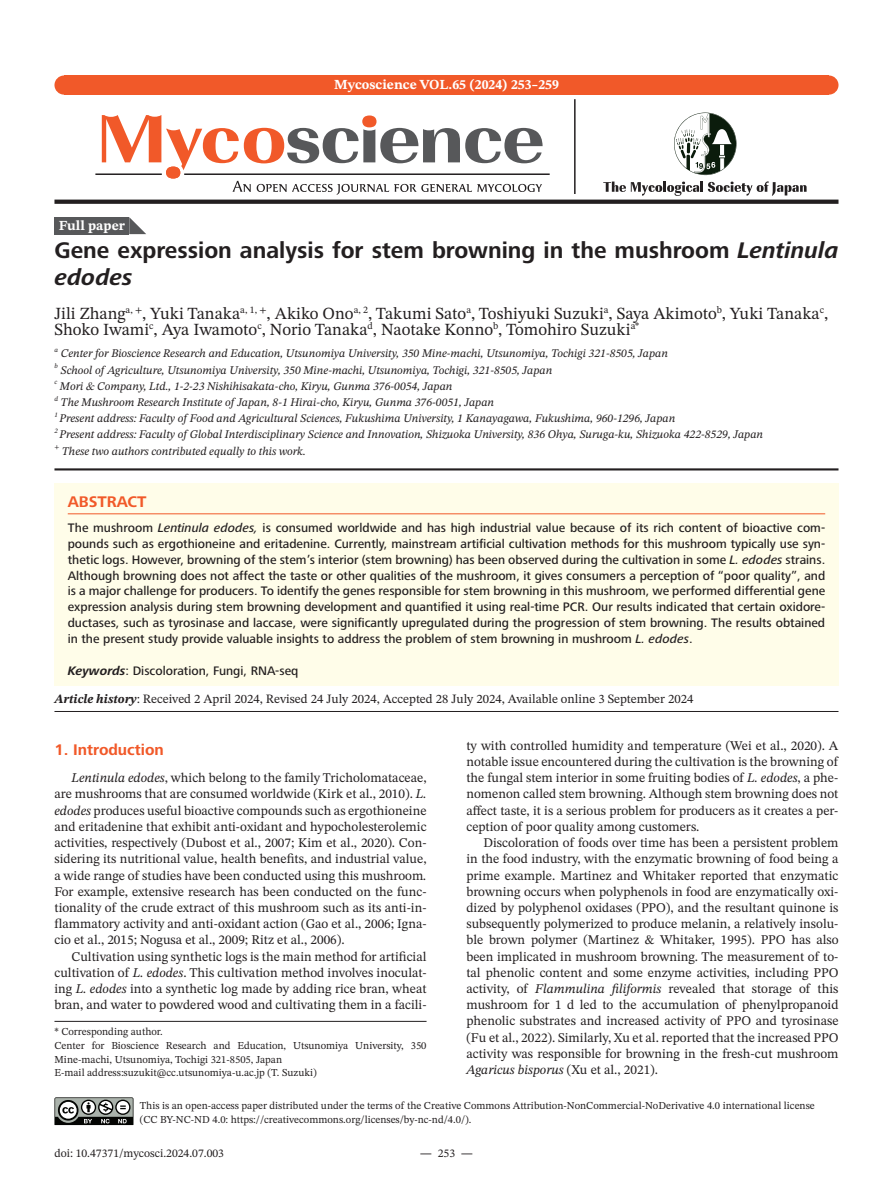
<style>
.page{position:relative;width:893px;height:1191px;background:#fff}
.page>*{position:absolute;margin:0;border:0;box-sizing:border-box;transform-origin:0 0}
.t1{font:700 23.4px/27.6px "Frutiger Next Pro";color:#231f20}
.t2{font:16.95px/16.2px "STIX Two Text";color:#231f20}
.t3{font:700 15.9px "Frutiger Next Pro";color:#f15929}
.t4{font:700 13.8px "STIX Two Text";color:#fff}
.t5{font:13.35px/16.2px "STIX Two Text";color:#231f20;text-align:justify}
.t6{font:500 12.75px/15.9px "Frutiger Next Pro";color:#231f20;text-align:justify}
.t7{font:12.75px "STIX Two Text";color:#231f20}
.t8{font:italic 11.7px "STIX Two Text";color:#231f20}
.t9{font:11.7px "STIX Two Text";color:#231f20}
.t10{font:10.65px/13.8px "STIX Two Text";color:#231f20}
.t11{font:italic 6.75px "STIX Two Text";color:#231f20}
.s1{font-style:italic}
.s2{font-weight:700;font-style:italic}
.s3{font-family:"Times New Roman"}
</style>
<div class="page">
<svg style="left:603px;top:181px;width:204px;height:15px"></svg>
<svg style="left:102px;top:115px;width:441px;height:80px"></svg>
<hr style="left:184px;top:173px;width:366px;height:2px;background:#231f20">
<hr style="left:95px;top:173px;width:67px;height:2px;background:#231f20">
<svg style="left:674px;top:113px;width:62px;height:62px"></svg>
<hr style="left:574px;top:99px;width:2px;height:95px;background:#231f20">
<svg style="left:54px;top:200px;width:784px;height:4px;background:#2b2828"></svg>
<hr style="left:54px;top:468px;width:784px;height:2px;background:#231f20">
<div style="left:54px;top:217px;width:75px;height:17px;background:#57585a"></div>
<svg style="left:129px;top:217px;width:17px;height:17px"></svg>
<div style="left:54px;top:483px;width:784px;height:203px;background:#fffde9"></div>
<hr style="left:68px;top:513px;width:757px;height:1px;background:#f15929">
<hr style="left:54px;top:711px;width:784px;height:1px;background:#231f20">
<hr style="left:54px;top:1021px;width:373px;height:1px;background:#231f20">
<svg style="left:54px;top:1097px;width:79px;height:28px"></svg>
<div style="left:64px;top:75px;width:765px;height:20px;background:#f15929"></div>
<svg style="left:54px;top:75px;width:10px;height:20px"></svg>
<svg style="left:829px;top:75px;width:9px;height:20px"></svg>
<p class="t4" style="left:59px;top:216px;width:68px">Full paper</p>
<p class="t4" style="left:334px;top:75px;width:226px">Mycoscience VOL.65 (2024) 253-259</p>
<h1 class="t1" style="left:54px;top:236px;width:785px">Gene expression analysis for stem browning in the mushroom <span class="s1">Lentinula edodes</span></h1>
<p class="t2" style="left:54px;top:305px;width:775px">Jili Zhang<sup>a,</sup> <sup>+</sup>, Yuki Tanaka<sup>a,</sup> <sup>1,</sup> <sup>+</sup>, Akiko Ono<sup>a,</sup> <sup>2</sup>, Takumi Sato<sup>a</sup>, Toshiyuki Suzuki<sup>a</sup>, Saya Akimoto<sup>b</sup>, Yuki Tanaka<sup>c</sup>,<br>Shoko Iwami<sup>c</sup>, Aya Iwamoto<sup>c</sup>, Norio Tanaka<sup>d</sup>, Naotake Konno<sup>b</sup>, Tomohiro Suzuki<sup>a*</sup></p>
<p class="t11" style="left:54px;top:345px;width:5px">a</p>
<p class="t8" style="left:61px;top:345px;width:609px">Center for Bioscience Research and Education, Utsunomiya University, 350 Mine-machi, Utsunomiya, Tochigi 321-8505, Japan</p>
<p class="t11" style="left:54px;top:361px;width:5px">b</p>
<p class="t8" style="left:60px;top:361px;width:493px">School of Agriculture, Utsunomiya University, 350 Mine-machi, Utsunomiya, Tochigi, 321-8505, Japan</p>
<p class="t11" style="left:54px;top:377px;width:4px">c</p>
<p class="t8" style="left:60px;top:377px;width:394px">Mori &amp; Company, Ltd., 1-2-23 Nishihisakata-cho, Kiryu, Gunma 376-0054, Japan</p>
<p class="t11" style="left:54px;top:393px;width:5px">d</p>
<p class="t8" style="left:61px;top:394px;width:435px">The Mushroom Research Institute of Japan, 8-1 Hirai-cho, Kiryu, Gunma 376-0051, Japan</p>
<p class="t11" style="left:54px;top:410px;width:5px">1</p>
<p class="t8" style="left:59px;top:410px;width:617px">Present address: Faculty of Food and Agricultural Sciences, Fukushima University, 1 Kanayagawa, Fukushima, 960-1296, Japan</p>
<p class="t11" style="left:54px;top:426px;width:5px">2</p>
<p class="t8" style="left:59px;top:426px;width:705px">Present address: Faculty of Global Interdisciplinary Science and Innovation, Shizuoka University, 836 Ohya, Suruga-ku, Shizuoka 422-8529, Japan</p>
<p class="t11" style="left:54px;top:442px;width:6px">+</p>
<p class="t8" style="left:62px;top:442px;width:246px">These two authors contributed equally to this work.</p>
<p class="t3" style="left:68px;top:493px;width:80px">ABSTRACT</p>
<p class="t6" style="left:68px;top:519px;width:759px">The mushroom <span class="s1">Lentinula edodes,</span> is consumed worldwide and has high industrial value because of its rich content of bioactive com&shy;pounds such as ergothioneine and eritadenine. Currently, mainstream artificial cultivation methods for this mushroom typically use syn&shy;thetic logs. However, browning of the stem’s interior (stem browning) has been observed during the cultivation in some <span class="s1">L. edodes</span> strains.<br>Although browning does not affect the taste or other qualities of the mushroom, it gives consumers a perception of “poor quality”, and is a major challenge for producers. To identify the genes responsible for stem browning in this mushroom, we performed differential gene expression analysis during stem browning development and quantified it using real-time PCR. Our results indicated that certain oxidore&shy;ductases, such as tyrosinase and laccase, were significantly upregulated during the progression of stem browning. The results obtained in the present study provide valuable insights to address the problem of stem browning in mushroom <span class="s1">L. edodes</span>.</p>
<p class="t6" style="left:68px;top:663px;width:232px"><span class="s2">Keywords</span>: Discoloration, Fungi, RNA-seq</p>
<p class="t7" style="left:54px;top:689px;width:640px"><span class="s2">Article history</span>: Received 2 April 2024, Revised 24 July 2024, Accepted 28 July 2024, Available online 3 September 2024</p>
<p class="t5" style="left:466px;top:737px;width:374px">ty with controlled humidity and temperature (Wei et al., 2020). A notable issue encountered during the cultivation is the browning of the fungal stem interior in some fruiting bodies of <span class="s1">L. edodes</span>, a phe&shy;nomenon called stem browning. Although stem browning does not affect taste, it is a serious problem for producers as it creates a per&shy;ception of poor quality among customers.</p>
<p class="t5" style="left:466px;top:834px;width:374px;text-indent:17px">Discoloration of foods over time has been a persistent problem in the food industry, with the enzymatic browning of food being a prime example. Martinez and Whitaker reported that enzymatic browning occurs when polyphenols in food are enzymatically oxi&shy;dized by polyphenol oxidases (PPO), and the resultant quinone is subsequently polymerized to produce melanin, a relatively insolu&shy;ble brown polymer (Martinez &amp; Whitaker, 1995). PPO has also been implicated in mushroom browning. The measurement of to&shy;tal phenolic content and some enzyme activities, including PPO activity, of <span class="s1">Flammulina filiformis</span> revealed that storage of this mushroom for 1 d led to the accumulation of phenylpropanoid phenolic substrates and increased activity of PPO and tyrosinase (Fu et al., 2022). Similarly, Xu et al. reported that the increased PPO activity was responsible for browning in the fresh-cut mushroom <span class="s1">Agaricus bisporus</span> (Xu et al., 2021).</p>
<p class="t3" style="left:54px;top:740px;width:111px">1. Introduction</p>
<p class="t5" style="left:54px;top:769px;width:374px;text-indent:17px"><span class="s1">Lentinula edodes</span>, which belong to the family Tricholomataceae, are mushrooms that are consumed worldwide (Kirk et al., 2010). <span class="s1">L. edodes</span> produces useful bioactive compounds such as ergothioneine and eritadenine that exhibit anti-oxidant and hypocholesterolemic activities, respectively (Dubost et al., 2007; Kim et al., 2020). Con&shy;sidering its nutritional value, health benefits, and industrial value, a wide range of studies have been conducted using this mushroom<span class="s1">.<br></span>For example, extensive research has been conducted on the func&shy;tionality of the crude extract of this mushroom such as its anti-in&shy;flammatory activity and anti-oxidant action (Gao et al., 2006; Igna&shy;cio et al., 2015; Nogusa et al., 2009; Ritz et al., 2006).</p>
<p class="t5" style="left:54px;top:948px;width:374px;text-indent:17px">Cultivation using synthetic logs is the main method for artificial cultivation of <span class="s1">L. edodes</span>. This cultivation method involves inoculat&shy;ing <span class="s1">L. edodes</span> into a synthetic log made by adding rice bran, wheat bran, and water to powdered wood and cultivating them in a facili-</p>
<p class="t10" style="left:54px;top:1024px;width:374px">* Corresponding author.<br>Center for Bioscience Research and Education, Utsunomiya University, 350<br>Mine-machi, Utsunomiya, Tochigi 321-8505, Japan<br>E-mail address:suzukit@cc.utsunomiya-u.ac.jp (T. Suzuki)</p>
<p class="t10" style="left:140px;top:1098px;width:676px">This is an open-access paper distributed under the terms of the Creative Commons Attribution-NonCommercial-NoDerivative 4.0 international license (CC BY-NC-ND 4.0: https://creativecommons.org/licenses/by-nc-nd/4.0/).</p>
<p class="t9" style="left:54px;top:1144px;width:171px">doi: 10.47371/mycosci.2024.07.003</p>
<p class="t9" style="left:420px;top:1144px;width:54px"><span class="s3">―</span> 253 <span class="s3">―</span></p>
</div>
